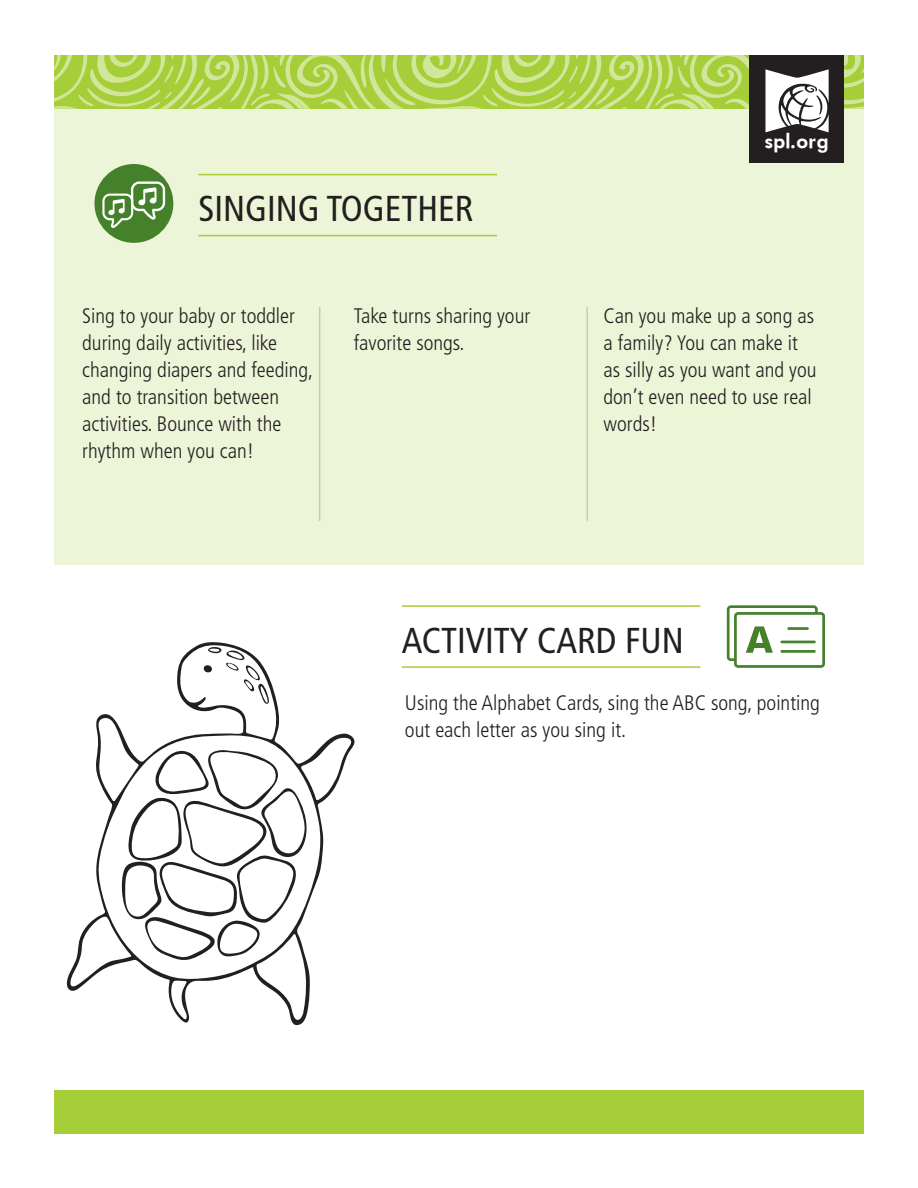
<style>
.page{position:relative;width:918px;height:1188px;background:#fff}
.page>*{position:absolute;margin:0;border:0;box-sizing:border-box;transform-origin:0 0}
.t1{font:condensed 36px "Frutiger";color:#231f20}
.t2{font:21.6px "Futura Dem Bol AGA";color:#fff}
.t3{font:300 condensed 21px/27px "Frutiger";color:#231f20}
</style>
<div class="page">
<div style="left:54px;top:109px;width:810px;height:456px;background:#edf5d8"></div>
<div style="left:750px;top:55px;width:94px;height:108px;background:#231f20"></div>
<svg style="left:54px;top:55px;width:810px;height:77px"></svg>
<div style="left:54px;top:1090px;width:810px;height:43px;background:#a6ce39"></div>
<hr style="left:198px;top:235px;width:299px;height:1px;background:#a6ce39">
<hr style="left:198px;top:174px;width:299px;height:1px;background:#a6ce39">
<hr style="left:319px;top:307px;width:1px;height:214px;background:#231f20">
<hr style="left:586px;top:307px;width:2px;height:214px;background:#231f20">
<hr style="left:402px;top:666px;width:299px;height:2px;background:#a6ce39">
<hr style="left:402px;top:605px;width:299px;height:2px;background:#a6ce39">
<div style="left:94px;top:164px;width:79px;height:79px;background:#45802a;border-radius:50%"></div>
<svg style="left:102px;top:181px;width:63px;height:47px"></svg>
<svg style="left:727px;top:605px;width:98px;height:63px"></svg>
<svg style="left:67px;top:642px;width:288px;height:384px"></svg>
<svg style="left:122px;top:750px;width:185px;height:211px"></svg>
<svg style="left:202px;top:647px;width:68px;height:57px"></svg>
<p class="t1" style="left:198px;top:188px;width:277px">SINGING TOGETHER</p>
<p class="t2" style="left:765px;top:129px;width:66px">spl.org</p>
<p class="t3" style="left:82px;top:302px;width:232px">Sing to your baby or toddler during daily activities, like changing diapers and feeding, and to transition between activities. Bounce with the rhythm when you can!</p>
<p class="t3" style="left:354px;top:302px;width:178px">Take turns sharing your favorite songs.</p>
<p class="t3" style="left:603px;top:302px;width:215px">Can you make up a song as a family? You can make it as silly as you want and you don’t even need to use real words!</p>
<p class="t1" style="left:402px;top:619px;width:284px">ACTIVITY CARD FUN</p>
<p class="t3" style="left:405px;top:689px;width:416px">Using the Alphabet Cards, sing the ABC song, pointing out each letter as you sing it.</p>
</div>
